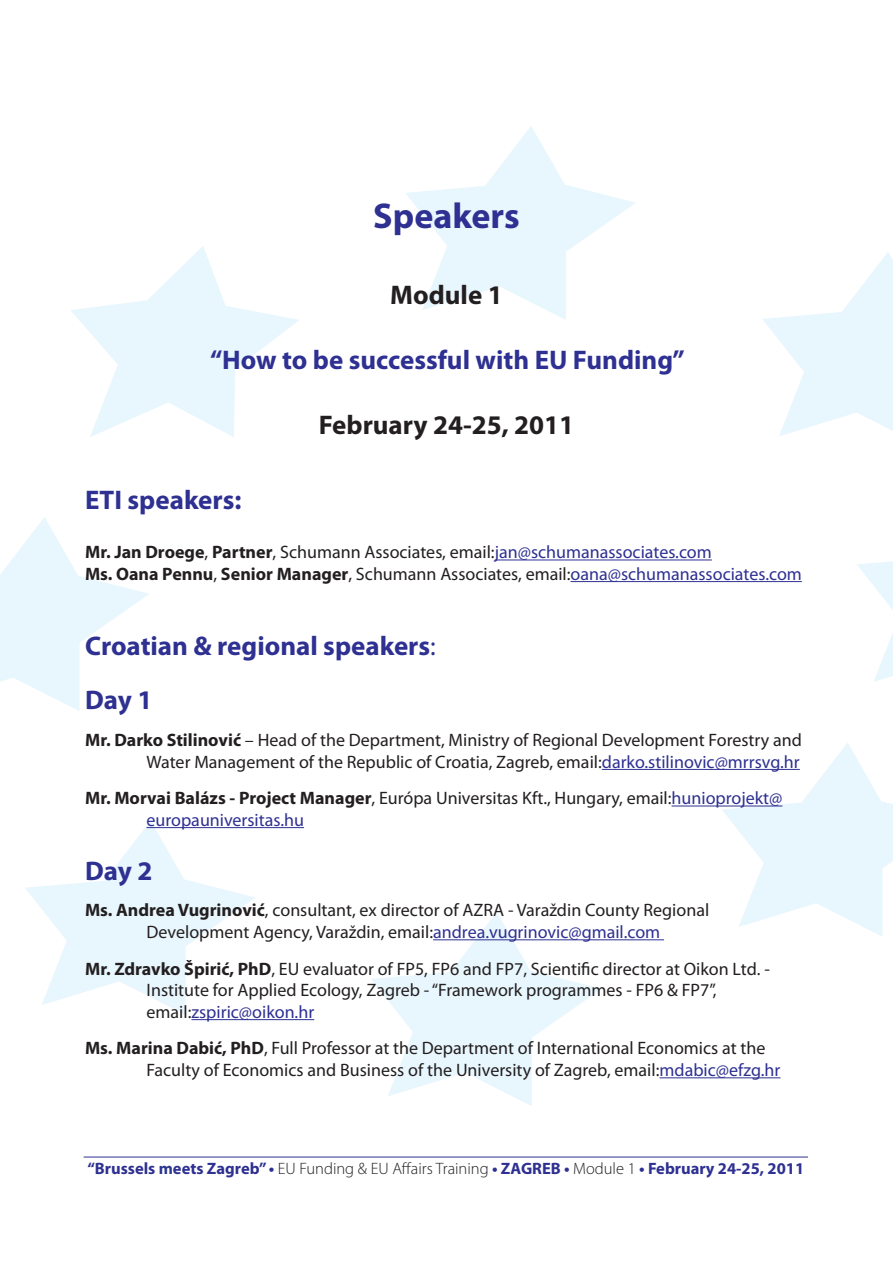
<style>
.page{position:relative;width:893px;height:1263px;background:#fff}
.page>*{position:absolute;margin:0;border:0;box-sizing:border-box;transform-origin:0 0}
.t1{font:700 36px "Myriad Pro";color:#2e3092}
.t2{font:700 27px/54px "Myriad Pro";color:#2e3092}
.t3{font:700 27px "Myriad Pro";color:#231f20}
.t4{font:18px/21.6px "Myriad Pro";color:#231f20}
.t5{font:700 16.5px "Myriad Pro";color:#2e3092}
.s1{font-weight:700}
.s2{color:#2e3092}
.s3{font-weight:400}
.s4{color:#2c3590}
.s5{font-weight:300;color:#231f20}
</style>
<div class="page">
<img style="left:0;top:127px;width:893px;height:979px">
<hr style="left:84px;top:1157px;width:724px;height:1px;background:#2e3092">
<hr style="left:495px;top:559px;width:217px;height:1px;background:#2e3092">
<hr style="left:571px;top:581px;width:231px;height:1px;background:#2e3092">
<hr style="left:602px;top:769px;width:198px;height:1px;background:#2e3092">
<hr style="left:672px;top:805px;width:110px;height:1px;background:#2e3092">
<hr style="left:147px;top:827px;width:157px;height:1px;background:#2e3092">
<hr style="left:433px;top:939px;width:231px;height:1px;background:#2e3092">
<hr style="left:191px;top:1019px;width:123px;height:1px;background:#2e3092">
<hr style="left:659px;top:1077px;width:121px;height:1px;background:#2e3092">
<h1 class="t1" style="left:373px;top:193px;width:148px">Speakers</h1>
<h2 class="t3" style="left:390px;top:277px;width:114px">Module 1</h2>
<h2 class="t2" style="left:210px;top:332px;width:476px">“How to be successful with EU Funding”</h2>
<h2 class="t3" style="left:319px;top:407px;width:257px">February 24-25, 2011</h2>
<h2 class="t2" style="left:85px;top:472px;width:158px">ETI speakers:</h2>
<p class="t4" style="left:85px;top:541px;width:718px"><span class="s1">Mr. Jan Droege</span>, <span class="s1">Partner</span>, Schumann Associates, email:<span class="s2">jan@schumanassociates.com<br></span><span class="s1">Ms. Oana Pennu</span>, <span class="s1">Senior Manager</span>, Schumann Associates, email:<span class="s2">oana@schumanassociates.com</span></p>
<h2 class="t2" style="left:85px;top:618px;width:352px">Croatian &amp; regional speakers<span class="s3">:<br></span>Day 1</h2>
<p class="t4" style="left:85px;top:729px;width:718px;text-align:right"><span class="s1">Mr. Darko Stilinović</span> – Head of the Department, Ministry of Regional Development Forestry and<br>Water Management of the Republic of Croatia, Zagreb, email:<span class="s2">darko.stilinovic@mrrsvg.hr</span></p>
<p class="t4" style="left:147px;top:787px;width:637px;text-indent:-62px"><span class="s1">Mr. Morvai Balázs - Project Manager</span>, Európa Universitas Kft., Hungary, email:<span class="s2">hunioprojekt@ europauniversitas.hu</span></p>
<h2 class="t2" style="left:85px;top:843px;width:69px">Day 2</h2>
<p class="t4" style="left:147px;top:899px;width:564px;text-indent:-62px"><span class="s1">Ms. Andrea Vugrinović</span>, consultant, ex director of AZRA - Varaždin County Regional<br>Development Agency, Varaždin, email:<span class="s2">andrea.vugrinovic@gmail.com</span></p>
<p class="t4" style="left:147px;top:957px;width:625px;text-indent:-62px"><span class="s1">Mr. Zdravko Špirić, PhD</span>, EU evaluator of FP5, FP6 and FP7, Scientific director at Oikon Ltd. -<br>Institute for Applied Ecology, Zagreb - “Framework programmes - FP6 &amp; FP7”, email:<span class="s2">zspiric@oikon.hr</span></p>
<p class="t4" style="left:147px;top:1037px;width:635px;text-indent:-62px"><span class="s1">Ms. Marina Dabić, PhD</span>, Full Professor at the Department of International Economics at the<br>Faculty of Economics and Business of the University of Zagreb, email:<span class="s2">mdabic@efzg.hr</span></p>
<p class="t5" style="left:87px;top:1158px;width:718px">“Brussels <span class="s4">m</span>eets Zagreb” • <span class="s5">EU Funding &amp; EU Affairs Training</span> • ZAGREB • <span class="s5">Module 1</span> • February 24-25, 2011</p>
</div>
